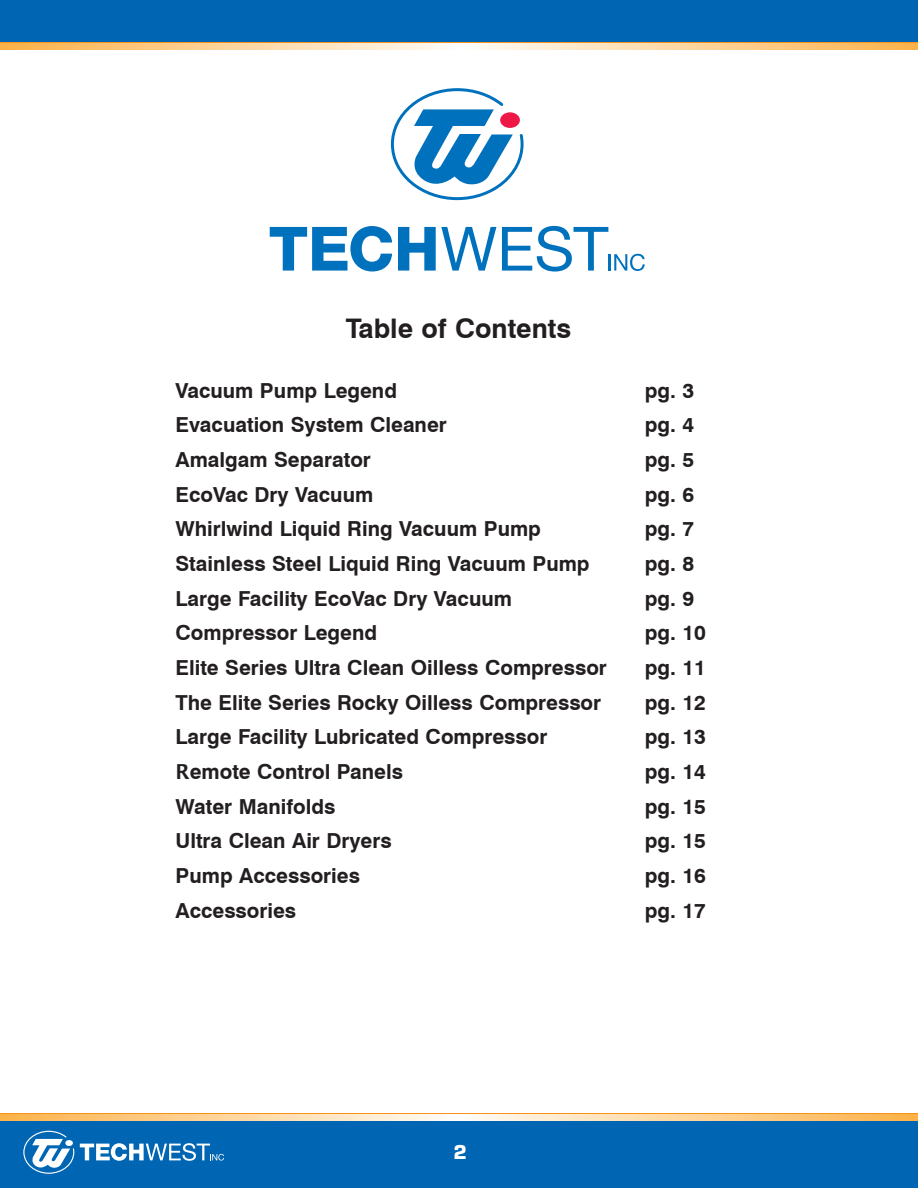
<style>
.page{position:relative;width:918px;height:1188px;background:#fff}
.page>*{position:absolute;margin:0;border:0;box-sizing:border-box;transform-origin:0 0}
.t1{font:700 27px "Swiss 721 BT";color:#231f20}
.t2{font:21px "Eurostile T Black";color:#fff}
.t3{font:700 20.7px/34.7px "Swiss 721 BT";color:#231f20}
.s1{font-family:"Lucida Grande"}
</style>
<div class="page">
<div style="left:0;top:0;width:918px;height:43px;background:#0066b3"></div>
<svg style="left:0;top:49px;width:918px;height:1px"></svg>
<svg style="left:0;top:43px;width:918px;height:6px"></svg>
<div style="left:0;top:1120px;width:918px;height:68px;background:#0066b3"></div>
<svg style="left:0;top:1113px;width:918px;height:8px"></svg>
<svg style="left:0;top:1114px;width:918px;height:6px"></svg>
<svg style="left:23px;top:1131px;width:51px;height:43px"></svg>
<svg style="left:80px;top:1143px;width:144px;height:18px"></svg>
<svg style="left:391px;top:88px;width:133px;height:112px"></svg>
<hr style="left:608px;top:254px;width:3px;height:17px;background:#0071bc">
<svg style="left:614px;top:254px;width:31px;height:17px"></svg>
<svg style="left:270px;top:226px;width:122px;height:45px"></svg>
<svg style="left:398px;top:227px;width:98px;height:44px"></svg>
<svg style="left:502px;top:226px;width:106px;height:46px"></svg>
<h1 class="t1" style="left:346px;top:312px;width:227px">Table of Contents</h1>
<p class="t3" style="left:175px;top:373px;width:433px">Vacuum Pump Legend<br>Evacuation System Cleaner<br>Amalgam Separator<br>EcoVac Dry Vacuum<br>Whirlwind Liquid Ring Vacuum Pump<br>Stainless Steel Liquid Ring Vacuum Pump<br>Large Facility EcoVac Dry Vacuum<br>Compressor Legend<br>Elite Series Ultra Clean Oilless Compressor<br>The Elite Series Rocky Oilless Compressor<br>Large Facility Lubricated Compressor<br><span class="s1">R</span>emote Control Panels<br>Water Manifolds<br>Ultra Clean Air Dryers<br>Pump Accessories<br>Accessories</p>
<p class="t3" style="left:645px;top:373px;width:63px">pg. 3 pg. 4 pg. 5 pg. 6 pg. 7 pg. 8 pg. 9 pg. 10 pg. 11 pg. 12 pg. 13 pg. 14 pg. 15 pg. 15 pg. 16 pg. 17</p>
<p class="t2" style="left:454px;top:1145px;width:15px">2</p>
</div>
